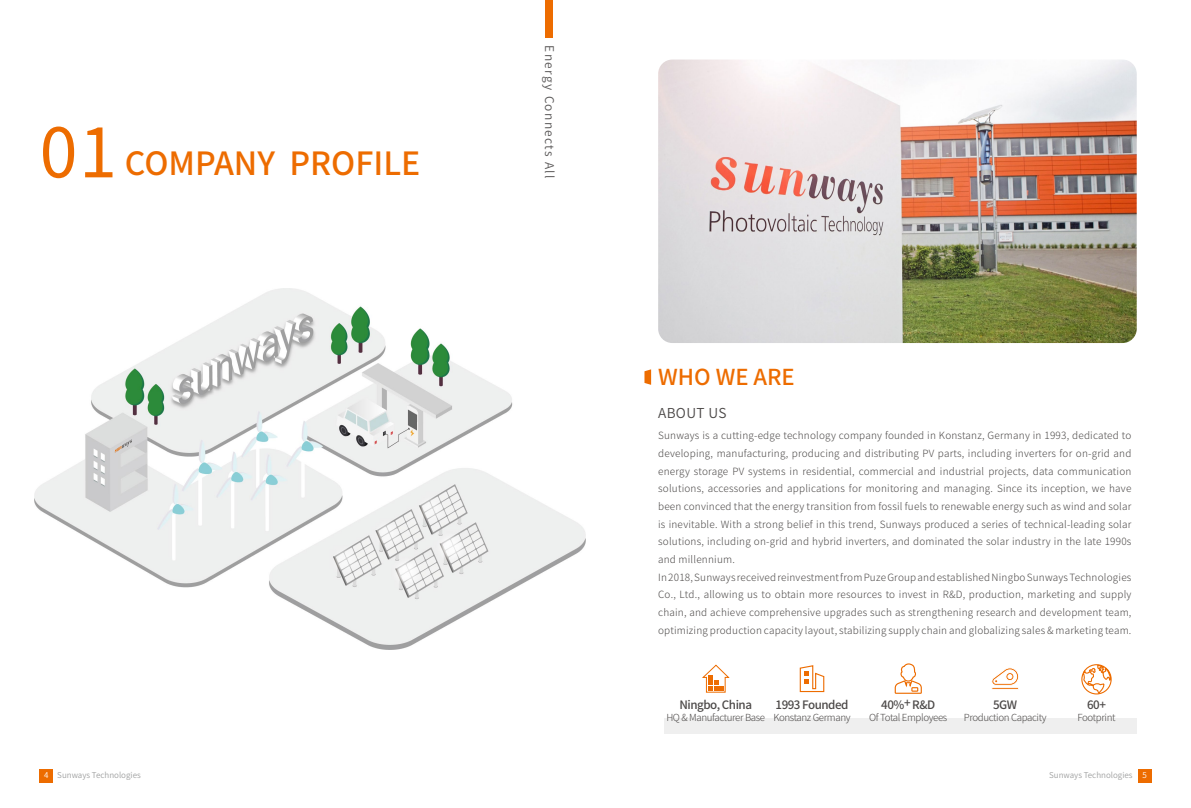
<style>
.page{position:relative;width:1191px;height:808px;background:#fff}
.page>*{position:absolute;margin:0;border:0;box-sizing:border-box;transform-origin:0 0}
.t1{font:500 32px "Source Han Sans SC";color:#ed6c00}
.t2{font:500 22px "Source Han Sans SC";color:#ed6c00}
.t3{font:13.7px "Source Han Sans SC";letter-spacing:.025em;color:#4c4948}
.t4{font:12px "Source Han Sans SC";letter-spacing:.11em;color:#595757}
.t5{font:500 11.6px "Source Han Sans SC";letter-spacing:-.04em;color:#4c4948}
.t6{font:300 10px/17.7px "Source Han Sans SC";letter-spacing:.02em;color:#4c4948}
.t7{font:300 9.8px "Source Han Sans SC";letter-spacing:-.04em;color:#4c4948}
.t8{font:8px "Source Han Sans SC";color:#9fa0a0}
.s1{font-weight:400;font-size:68px}
.s2{color:#fff}
</style>
<div class="page">
<div style="left:40px;top:769px;width:13px;height:13px;background:#ed6c00"></div>
<div style="left:1138px;top:769px;width:13px;height:13px;background:#ed6c00"></div>
<div style="left:663px;top:718px;width:473px;height:15px;background:#efefef"></div>
<img style="left:34px;top:288px;width:551px;height:362px">
<svg style="left:115px;top:440px;width:17px;height:12px"></svg>
<img style="left:658px;top:60px;width:478px;height:283px">
<div style="left:545px;top:0;width:8px;height:38px;background:#ed6c00"></div>
<svg style="left:644px;top:369px;width:7px;height:16px"></svg>
<svg style="left:799px;top:665px;width:26px;height:28px"></svg>
<svg style="left:702px;top:664px;width:28px;height:29px"></svg>
<svg style="left:894px;top:663px;width:28px;height:31px"></svg>
<svg style="left:1081px;top:664px;width:31px;height:31px"></svg>
<svg style="left:991px;top:668px;width:28px;height:22px"></svg>
<h1 class="t1" style="left:40px;top:145px;width:382px"><span class="s1">01</span> COMPANY PROFILE</h1>
<p class="t4" style="left:556px;top:45px;width:135px;rotate:90deg">Energy Connects All</p>
<h2 class="t2" style="left:658px;top:364px;width:138px">WHO WE ARE</h2>
<h3 class="t3" style="left:658px;top:406px;width:70px">ABOUT US</h3>
<p class="t6" style="left:658px;top:427px;width:475px">Sunways is a cutting-edge technology company founded in Konstanz, Germany in 1993, dedicated to developing, manufacturing, producing and distributing PV parts, including inverters for on-grid and energy storage PV systems in residential, commercial and industrial projects, data communication solutions, accessories and applications for monitoring and managing. Since its inception, we have been convinced that the energy transition from fossil fuels to renewable energy such as wind and solar is inevitable. With a strong belief in this trend, Sunways produced a series of technical-leading solar solutions, including on-grid and hybrid inverters, and dominated the solar industry in the late 1990s and millennium.<br>In 2018, Sunways received reinvestment from Puze Group and established Ningbo Sunways Technologies Co., Ltd., allowing us to obtain more resources to invest in R&amp;D, production, marketing and supply chain, and achieve comprehensive upgrades such as strengthening research and development team, optimizing production capacity layout, stabilizing supply chain and globalizing sales &amp; marketing team.</p>
<p class="t5" style="left:679px;top:698px;width:74px">Ningbo, China</p>
<p class="t7" style="left:666px;top:712px;width:100px">HQ &amp; Manufacturer Base</p>
<p class="t5" style="left:775px;top:698px;width:74px">1993 Founded</p>
<p class="t7" style="left:773px;top:712px;width:79px">Konstanz Germany</p>
<p class="t5" style="left:881px;top:698px;width:55px">40%+ R&amp;D</p>
<p class="t7" style="left:869px;top:712px;width:80px">Of Total Employees</p>
<p class="t5" style="left:993px;top:698px;width:26px">5GW</p>
<p class="t7" style="left:964px;top:712px;width:84px">Production Capacity</p>
<p class="t5" style="left:1087px;top:698px;width:20px">60+</p>
<p class="t7" style="left:1077px;top:712px;width:40px">Footprint</p>
<p class="t8" style="left:44px;top:771px;width:98px"><span class="s2">4</span> Sunways Technologies</p>
<p class="t8" style="left:1049px;top:771px;width:99px">Sunways Technologies <span class="s2">5</span></p>
</div>
